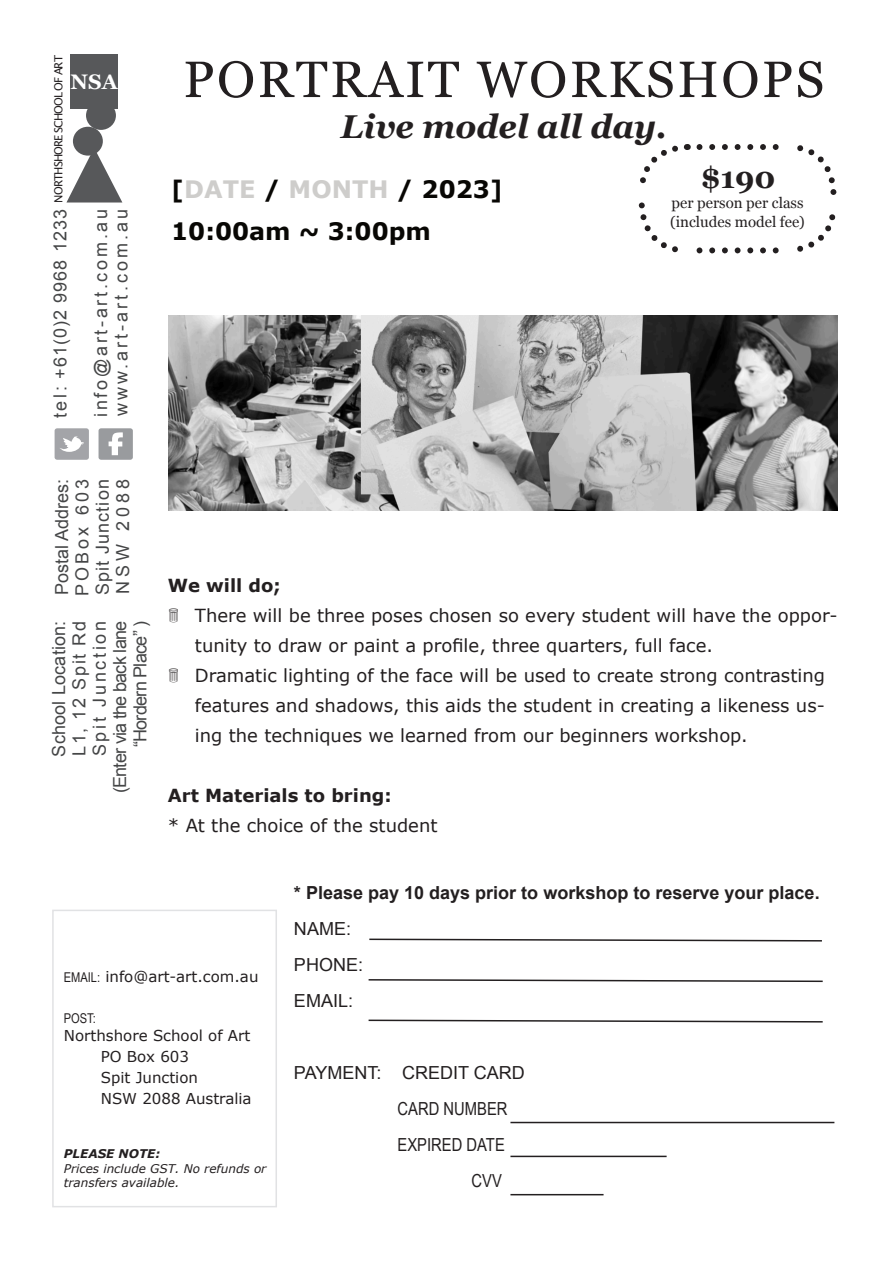
<style>
.page{position:relative;width:894px;height:1263px;background:#fff}
.page>*{position:absolute;margin:0;border:0;box-sizing:border-box;transform-origin:0 0}
.t1{font:51px "Georgia";letter-spacing:.05em;color:#231f20}
.t2{font:italic 700 33px "Georgia";color:#231f20}
.t3{font:700 30px "Georgia";color:#231f20}
.t4{font:700 24px/42px "Verdana";color:#080704}
.t5{font:700 21px "Georgia";color:#fff}
.t6{font:18px/30px "Verdana";color:#231f20}
.t7{font:18px/20.2px "Arial";letter-spacing:.01em;color:#454647;text-align:right}
.t8{font:18px/20.2px "Arial";letter-spacing:.06em;color:#454647;text-align:justify}
.t9{font:700 18px "Arial";color:#231f20}
.t10{font:18px/20.2px "Arial";letter-spacing:.15em;color:#454647}
.t11{font:18px/36px "Arial";color:#231f20}
.t12{font:700 18px "Verdana";color:#231f20}
.t13{font:18px "Arial Narrow";color:#231f20}
.t14{font:15px/21px "Verdana";color:#231f20}
.t15{font:15px/19.5px "Georgia";color:#231f20}
.t16{font:13.5px "Arial Narrow";color:#231f20}
.t17{font:italic 12px/14.4px "Verdana";color:#231f20}
.t18{font:italic 700 12px "Verdana";color:#231f20}
.t19{font:11.25px "Lucida Grande";letter-spacing:-.08em;color:#231f20}
.s1{color:#cecdcb}
.s2{font-family:"Arial Narrow";font-size:13.5px}
</style>
<div class="page">
<div style="left:70px;top:54px;width:48px;height:55px;background:#57585a"></div>
<div style="left:73px;top:127px;width:30px;height:29px;background:#57585a;border-radius:50%"></div>
<div style="left:86px;top:101px;width:30px;height:29px;background:#57585a;border-radius:50%"></div>
<svg style="left:66px;top:148px;width:56px;height:54px"></svg>
<div style="left:55px;top:428px;width:34px;height:32px;background:#a3a4a8;border-radius:3px"></div>
<svg style="left:60px;top:436px;width:24px;height:16px"></svg>
<div style="left:98px;top:428px;width:35px;height:32px;background:#999b9e;border-radius:3px"></div>
<svg style="left:108px;top:432px;width:15px;height:23px"></svg>
<div style="left:52px;top:910px;width:225px;height:297px;border:2px solid #e1e2e4"></div>
<svg style="left:369px;top:938px;width:453px;height:4px"></svg>
<svg style="left:368px;top:979px;width:455px;height:4px"></svg>
<svg style="left:368px;top:1019px;width:455px;height:4px"></svg>
<hr style="left:510px;top:1156px;width:156px;height:1px;background:#231f20">
<hr style="left:510px;top:1194px;width:93px;height:1px;background:#231f20">
<hr style="left:510px;top:1122px;width:324px;height:1px;background:#231f20">
<img style="left:168px;top:315px;width:669px;height:195px">
<svg style="left:638px;top:202px;width:40px;height:51px"></svg>
<svg style="left:699px;top:247px;width:80px;height:6px"></svg>
<svg style="left:797px;top:214px;width:39px;height:38px"></svg>
<svg style="left:797px;top:145px;width:40px;height:50px"></svg>
<svg style="left:696px;top:144px;width:79px;height:6px"></svg>
<svg style="left:640px;top:144px;width:47px;height:40px"></svg>
<p class="t19" style="left:54px;top:202px;width:149px;rotate:-90deg">NORTHSHORE SCHOOL OF ART</p>
<p class="t8" style="left:52px;top:418px;width:211px;rotate:-90deg">tel: +61(0)2 9968 1233</p>
<p class="t10" style="left:92px;top:417px;width:209px;rotate:-90deg">info@art-art.com.au www.art-art.com.au</p>
<p class="t5" style="left:70px;top:73px;width:49px">NSA</p>
<h1 class="t1" style="left:183px;top:58px;width:642px">PORTRAIT WORKSHOPS</h1>
<h2 class="t2" style="left:340px;top:113px;width:328px">Live model all day.</h2>
<h3 class="t4" style="left:171px;top:170px;width:333px">[<span class="s1">DATE</span> / <span class="s1">MONTH</span> / 2023]<br>10:00am ~ 3:00pm</h3>
<h3 class="t3" style="left:700px;top:166px;width:76px">$190</h3>
<p class="t15" style="left:670px;top:194px;width:136px">per person per class (includes model fee)</p>
<p class="t8" style="left:53px;top:596px;width:118px;rotate:-90deg">Postal Addres:<br>POBox 603<br>Spit Junction NSW 2088</p>
<p class="t7" style="left:50px;top:793px;width:174px;rotate:-90deg">School Location:<br>L1, 12 Spit Rd<br>Spit Junction (Enter via the back lane “Hordern Place” )</p>
<p class="t12" style="left:168px;top:579px;width:114px">We will do;</p>
<p class="t6" style="left:195px;top:602px;width:644px">There will be three poses chosen so every student will have the oppor&shy;tunity to draw or paint a profile, three quarters, full face.<br>Dramatic lighting of the face will be used to create strong contrasting features and shadows, this aids the student in creating a likeness us&shy;ing the techniques we learned from our beginners workshop.</p>
<p class="t12" style="left:168px;top:789px;width:225px">Art Materials to bring:</p>
<p class="t6" style="left:168px;top:812px;width:271px">* At the choice of the student</p>
<p class="t14" style="left:64px;top:967px;width:196px"><span class="s2">EMAIL:</span> info@art-art.com.au</p>
<p class="t16" style="left:64px;top:1013px;width:33px">POST:</p>
<p class="t14" style="left:101px;top:1026px;width:152px;text-indent:-37px">Northshore School of Art<br>PO Box 603<br>Spit Junction<br>NSW 2088 Australia</p>
<p class="t18" style="left:64px;top:1149px;width:98px">PLEASE NOTE:</p>
<p class="t17" style="left:64px;top:1162px;width:204px">Prices include GST. No refunds or transfers available.</p>
<p class="t9" style="left:294px;top:886px;width:527px">* Please pay 10 days prior to workshop to reserve your place.</p>
<p class="t11" style="left:294px;top:912px;width:71px">NAME:<br>PHONE:<br>EMAIL:</p>
<p class="t11" style="left:294px;top:1056px;width:232px">PAYMENT: CREDIT CARD</p>
<p class="t13" style="left:397px;top:1102px;width:111px">CARD NUMBER</p>
<p class="t13" style="left:397px;top:1138px;width:109px">EXPIRED DATE</p>
<p class="t13" style="left:471px;top:1174px;width:32px">CVV</p>
</div>
